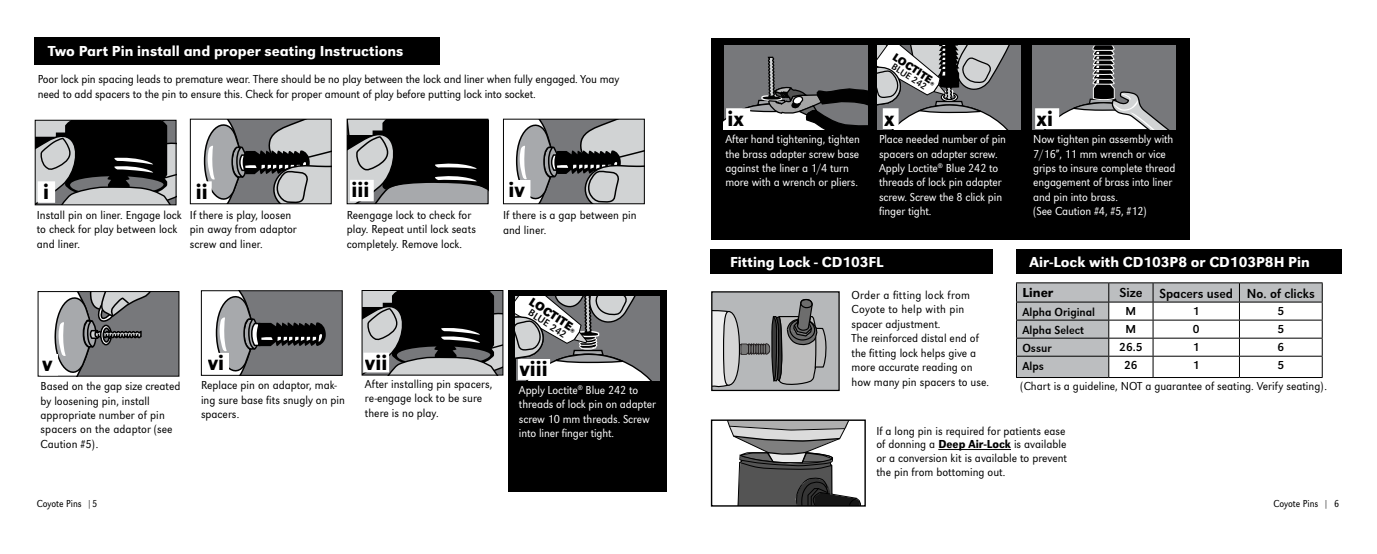
<style>
.page{position:relative;width:1377px;height:554px;background:#fff}
.page>*{position:absolute;margin:0;border:0;box-sizing:border-box;transform-origin:0 0}
.t1{font:500 22.5px "URW Grotesk Nar";color:#000}
.t2{font:500 15px "URW Grotesk";color:#fff}
.t3{font:13.5px "URW Grotesk Nar";color:#000}
.t4{font:500 13.5px "URW Grotesk";color:#000}
.t5{font:700 12.45px "URW Grotesk";color:#000}
.t6{font:300 12px/14.4px "URW Grotesk Nar";color:#000}
.t7{font:300 12px/14.4px "URW Grotesk Nar";letter-spacing:-.01em;color:#fff}
.t8{font:12px "URW Grotesk Nar";color:#000}
.t9{font:12px "URW Grotesk";color:#000}
.t10{font:700 11.4px "URW Grotesk";color:#000}
.t11{font:300 10.5px "URW Grotesk Ext Nar";color:#000}
.t12{font:10.35px "URW Grotesk";color:#000}
.t13{font:9.45px "URW Grotesk";color:#000}
.s1{font-family:"URW Grotesk"}
.s2{font-weight:500}
</style>
<div class="page">
<div style="left:711px;top:39px;width:478px;height:201px;background:#000"></div>
<div style="left:508px;top:290px;width:159px;height:201px;background:#000"></div>
<div style="left:35px;top:37px;width:405px;height:27px;background:#000"></div>
<svg style="left:203px;top:121px;width:127px;height:81px"></svg>
<div style="left:190px;top:119px;width:142px;height:85px;border:1px solid #000"></div>
<svg style="left:37px;top:122px;width:137px;height:81px"></svg>
<div style="left:35px;top:120px;width:141px;height:85px;border:1px solid #000"></div>
<svg style="left:349px;top:121px;width:137px;height:81px"></svg>
<div style="left:347px;top:119px;width:141px;height:85px;border:1px solid #000"></div>
<svg style="left:515px;top:121px;width:128px;height:81px"></svg>
<div style="left:503px;top:119px;width:142px;height:85px;border:1px solid #000"></div>
<svg style="left:215px;top:292px;width:126px;height:81px"></svg>
<div style="left:201px;top:290px;width:142px;height:85px;border:1px solid #000"></div>
<svg style="left:54px;top:293px;width:123px;height:81px"></svg>
<div style="left:38px;top:291px;width:141px;height:85px;border:1px solid #000"></div>
<svg style="left:364px;top:292px;width:137px;height:81px"></svg>
<div style="left:362px;top:290px;width:141px;height:85px;border:1px solid #000"></div>
<svg style="left:1033px;top:46px;width:143px;height:83px"></svg>
<div style="left:878px;top:46px;width:143px;height:83px;background:#77787b"></div>
<div style="left:516px;top:296px;width:144px;height:84px;background:#77787b"></div>
<div style="left:724px;top:45px;width:143px;height:84px;background:#77787b"></div>
<svg style="left:724px;top:56px;width:143px;height:73px"></svg>
<div style="left:38px;top:182px;width:16px;height:20px;background:#fff"></div>
<div style="left:38px;top:181px;width:17px;height:22px;border:2px solid #fff"></div>
<div style="left:195px;top:182px;width:16px;height:20px;background:#fff"></div>
<div style="left:351px;top:180px;width:22px;height:20px;background:#fff"></div>
<div style="left:508px;top:181px;width:22px;height:21px;background:#fff"></div>
<div style="left:41px;top:354px;width:16px;height:20px;background:#fff"></div>
<div style="left:207px;top:353px;width:21px;height:20px;background:#fff"></div>
<div style="left:364px;top:353px;width:24px;height:18px;background:#fff"></div>
<div style="left:363px;top:352px;width:26px;height:20px;border:2px solid #fff"></div>
<div style="left:727px;top:109px;width:22px;height:19px;background:#fff"></div>
<div style="left:726px;top:108px;width:24px;height:21px;border:2px solid #fff"></div>
<div style="left:1036px;top:109px;width:22px;height:19px;background:#fff"></div>
<div style="left:1035px;top:108px;width:24px;height:21px;border:2px solid #fff"></div>
<div style="left:710px;top:249px;width:282px;height:25px;background:#000"></div>
<div style="left:712px;top:292px;width:127px;height:98px;background:#b6b8ba"></div>
<svg style="left:713px;top:298px;width:114px;height:90px"></svg>
<div style="left:711px;top:291px;width:129px;height:100px;border:1px solid #000"></div>
<div style="left:1016px;top:249px;width:326px;height:25px;background:#000"></div>
<hr style="left:1016px;top:282px;width:93px;height:1px;background:#000">
<hr style="left:1109px;top:282px;width:44px;height:1px;background:#000">
<hr style="left:1153px;top:282px;width:86px;height:1px;background:#000">
<hr style="left:1239px;top:282px;width:84px;height:1px;background:#000">
<svg style="left:1016px;top:283px;width:307px;height:94px"></svg>
<hr style="left:1016px;top:377px;width:93px;height:1px;background:#000">
<hr style="left:1109px;top:377px;width:44px;height:1px;background:#000">
<hr style="left:1153px;top:377px;width:86px;height:1px;background:#000">
<hr style="left:1239px;top:377px;width:84px;height:1px;background:#000">
<hr style="left:938px;top:449px;width:73px;height:1px;background:#000">
<svg style="left:727px;top:421px;width:134px;height:83px"></svg>
<div style="left:711px;top:419px;width:155px;height:87px;border:1px solid #000"></div>
<svg style="left:878px;top:46px;width:132px;height:83px"></svg>
<svg style="left:516px;top:296px;width:135px;height:84px"></svg>
<p class="t2" style="left:48px;top:42px;width:357px">Two Part Pin install and proper seating Instructions</p>
<p class="t6" style="left:38px;top:71px;width:583px;line-height:15px">Poor lock pin spacing leads to premature wear. There should be no play between the lock and liner when fully engaged. You may need to add spacers to the pin to ensure this. Check for proper amount of play before putting lock into socket.</p>
<h1 class="t1" style="left:43px;top:178px;width:7px">i</h1>
<h1 class="t1" style="left:196px;top:178px;width:13px">ii</h1>
<h1 class="t1" style="left:352px;top:176px;width:19px">iii</h1>
<h1 class="t1" style="left:508px;top:176px;width:18px">iv</h1>
<p class="t6" style="left:37px;top:208px;width:146px">Install pin on liner. Engage lock to check for play between lock and liner.</p>
<p class="t6" style="left:190px;top:208px;width:108px">If there is play, loosen pin away from adaptor screw and liner.</p>
<p class="t6" style="left:347px;top:208px;width:131px">Reengage lock to check for play. Repeat until lock seats completely. Remove lock.</p>
<p class="t6" style="left:503px;top:208px;width:135px">If there is a gap between pin and liner.</p>
<p class="t5" style="left:535px;top:294px;width:51px;rotate:33deg">LOCTITE</p>
<p class="t12" style="left:533px;top:306px;width:45px;rotate:33deg">BLUE 242</p>
<h1 class="t1" style="left:42px;top:350px;width:12px">v</h1>
<h1 class="t1" style="left:208px;top:349px;width:18px">vi</h1>
<h1 class="t1" style="left:365px;top:349px;width:24px">vii</h1>
<h1 class="t1" style="left:519px;top:355px;width:30px">viii</h1>
<p class="t6" style="left:41px;top:379px;width:141px">Based on the gap size created by loosening pin, install appropriate number of pin spacers on the adaptor (see<br>Caution #5).</p>
<p class="t6" style="left:201px;top:378px;width:146px">Replace pin on adaptor, mak&shy;ing sure base fits snugly on pin spacers.</p>
<p class="t6" style="left:365px;top:376px;width:129px">After installing pin spacers, re-engage lock to be sure there is no play.</p>
<p class="t7" style="left:519px;top:382px;width:138px">Apply Loctite<sup>®</sup> Blue 242 to threads of lock pin on adapter screw 10 mm threads. Screw into liner finger tight.</p>
<p class="t11" style="left:37px;top:497px;width:62px">Coyote Pins |5</p>
<p class="t10" style="left:897px;top:50px;width:47px;rotate:33deg">LOCTITE</p>
<p class="t13" style="left:896px;top:61px;width:41px;rotate:33deg">BLUE 242</p>
<h1 class="t1" style="left:728px;top:105px;width:18px">ix</h1>
<h1 class="t1" style="left:884px;top:105px;width:12px">x</h1>
<h1 class="t1" style="left:1037px;top:105px;width:18px">xi</h1>
<p class="t7" style="left:879px;top:132px;width:129px">Place needed number of pin spacers on adapter screw.<br>Apply Loctite<sup>®</sup> Blue 242 to threads of lock pin adapter screw. Screw the 8 click pin finger tight.</p>
<p class="t7" style="left:725px;top:132px;width:136px">After hand tightening, tighten the brass adapter screw base against the liner a 1/4 turn more with a wrench or pliers.</p>
<p class="t7" style="left:1033px;top:132px;width:144px">Now tighten pin assembly with<br>7/16”, 11 mm wrench or vice grips to insure complete thread engagement of brass into liner and pin into brass.<br>(See Caution #4, #5, #12)</p>
<p class="t2" style="left:730px;top:253px;width:155px">Fitting Lock - CD103FL</p>
<p class="t6" style="left:852px;top:288px;width:139px">Order a fitting lock from<br>Coyote to help with pin spacer adjustment.<br>The reinforced distal end of the fitting lock helps give a more accurate reading on how many pin spacers to use.</p>
<p class="t2" style="left:1030px;top:253px;width:282px">Air-Lock with CD103P8 or CD103P8H Pin</p>
<p class="t4" style="left:1022px;top:284px;width:32px">Liner</p>
<p class="t3" style="left:1119px;top:285px;width:197px"><span class="s1">Size</span> Spacers used No. of clicks</p>
<p class="t8" style="left:1022px;top:305px;width:74px">Alpha Original</p>
<p class="t9" style="left:1126px;top:304px;width:12px">M</p>
<p class="t9" style="left:1193px;top:304px;width:8px">1</p>
<p class="t9" style="left:1277px;top:304px;width:8px">5</p>
<p class="t8" style="left:1022px;top:323px;width:63px">Alpha Select</p>
<p class="t9" style="left:1126px;top:322px;width:12px">M</p>
<p class="t9" style="left:1193px;top:322px;width:8px">0</p>
<p class="t9" style="left:1277px;top:322px;width:8px">5</p>
<p class="t8" style="left:1022px;top:341px;width:31px">Ossur</p>
<p class="t9" style="left:1119px;top:340px;width:25px">26.5</p>
<p class="t9" style="left:1193px;top:340px;width:8px">1</p>
<p class="t9" style="left:1277px;top:340px;width:8px">6</p>
<p class="t8" style="left:1022px;top:359px;width:23px">Alps</p>
<p class="t9" style="left:1124px;top:358px;width:15px">26</p>
<p class="t9" style="left:1193px;top:358px;width:8px">1</p>
<p class="t9" style="left:1277px;top:358px;width:8px">5</p>
<p class="t6" style="left:1020px;top:379px;width:308px">(Chart is a guideline, NOT a guarantee of seating. Verify seating).</p>
<p class="t6" style="left:876px;top:424px;width:192px;line-height:13.5px">If a long pin is required for patients ease of donning a <span class="s2">Deep Air-Lock</span> is available or a conversion kit is available to prevent the pin from bottoming out.</p>
<p class="t11" style="left:1273px;top:497px;width:67px">Coyote Pins | 6</p>
</div>
